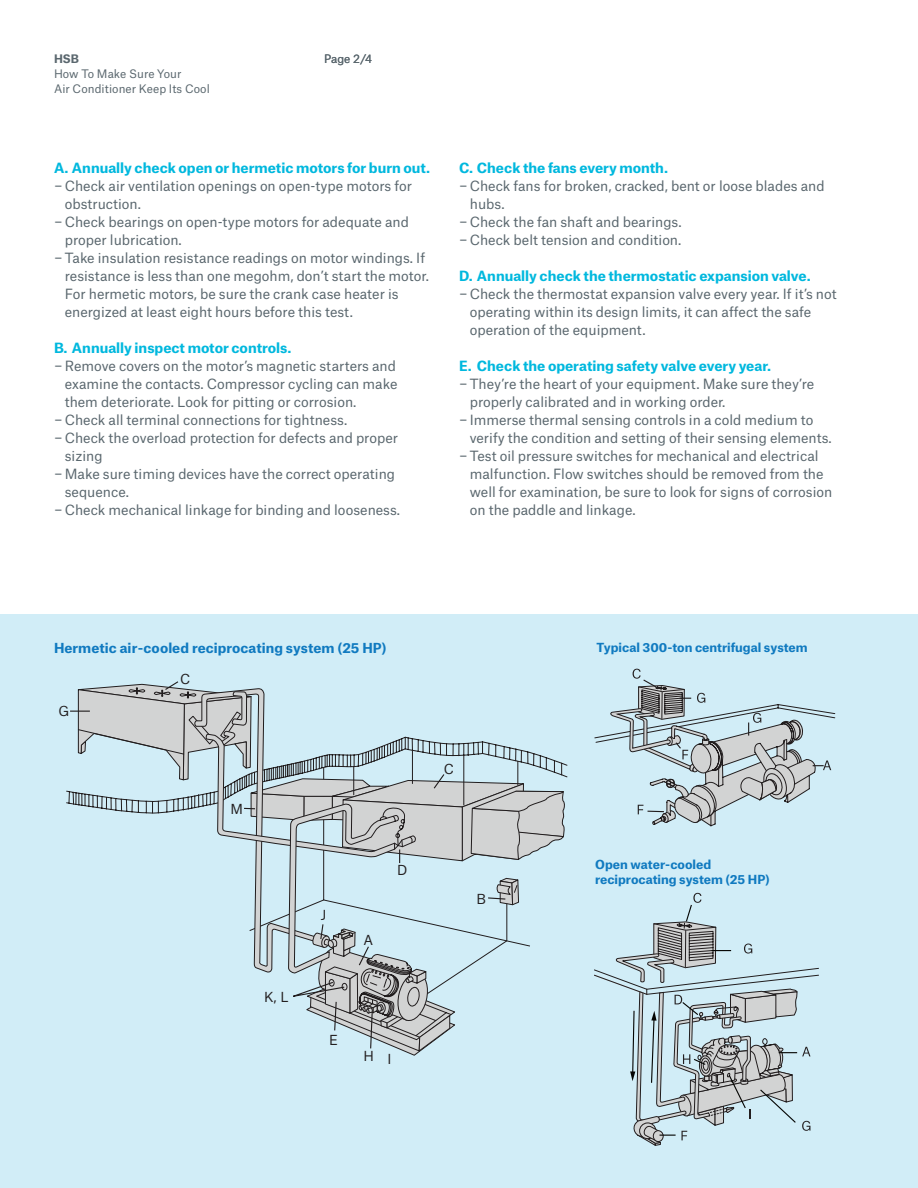
<style>
.page{position:relative;width:918px;height:1188px;background:#fff}
.page>*{position:absolute;margin:0;border:0;box-sizing:border-box;transform-origin:0 0}
.t1{font:13.5px/18px "Munich Re";color:#5a676e}
.HSB_9pt_Regular{font:700 13.5px "Munich Re";color:#00b8de}
.t2{font:700 13.2px "Munich Re";color:#107ac0}
.t3{font:13.2px "Munich Re";color:#231f20}
.t4{font:700 12px/14.4px "Munich Re";color:#107ac0}
.t5{font:11.25px/15px "Munich Re";letter-spacing:.005em;color:#5a676e}
.t6{font:700 11.25px "Munich Re";color:#5a676e}
</style>
<div class="page">
<div style="left:0;top:614px;width:918px;height:574px;background:#d1edf7"></div>
<svg style="left:66px;top:746px;width:501px;height:310px"></svg>
<svg style="left:69px;top:681px;width:438px;height:369px"></svg>
<svg style="left:594px;top:668px;width:242px;height:159px"></svg>
<svg style="left:594px;top:893px;width:225px;height:253px"></svg>
<p class="t6" style="left:54px;top:50px;width:27px">HSB</p>
<p class="t5" style="left:324px;top:50px;width:50px">Page 2/4</p>
<p class="t5" style="left:54px;top:65px;width:157px">How To Make Sure Your<br>Air Conditioner Keep Its Cool</p>
<p class="HSB_9pt_Regular" style="left:54px;top:157px;width:378px">A. Annually check open or hermetic motors for burn out.</p>
<p class="t1" style="left:65px;top:175px;width:349px;text-indent:-11px">− Check air ventilation openings on open-type motors for obstruction.</p>
<p class="t1" style="left:65px;top:211px;width:346px;text-indent:-11px">− Check bearings on open-type motors for adequate and proper lubrication.</p>
<p class="t1" style="left:65px;top:247px;width:366px;text-indent:-11px">− Take insulation resistance readings on motor windings. If resistance is less than one megohm, don’t start the motor.<br>For hermetic motors, be sure the crank case heater is energized at least eight hours before this test.</p>
<p class="HSB_9pt_Regular" style="left:54px;top:337px;width:239px">B. Annually inspect motor controls.</p>
<p class="t1" style="left:65px;top:355px;width:334px;text-align:justify;text-indent:-11px">− Remove covers on the motor’s magnetic starters and examine the contacts. Compressor cycling can make them deteriorate. Look for pitting or corrosion.</p>
<p class="t1" style="left:54px;top:409px;width:295px">− Check all terminal connections for tightness.</p>
<p class="t1" style="left:65px;top:427px;width:335px;text-indent:-11px">− Check the overload protection for defects and proper sizing</p>
<p class="t1" style="left:65px;top:463px;width:332px;text-indent:-11px">− Make sure timing devices have the correct operating sequence.</p>
<p class="t1" style="left:54px;top:499px;width:348px">− Check mechanical linkage for binding and looseness.</p>
<p class="HSB_9pt_Regular" style="left:459px;top:157px;width:211px">C. Check the fans every month.</p>
<p class="t1" style="left:470px;top:175px;width:356px;text-indent:-11px">− Check fans for broken, cracked, bent or loose blades and hubs.</p>
<p class="t1" style="left:459px;top:211px;width:224px">− Check the fan shaft and bearings.</p>
<p class="t1" style="left:459px;top:229px;width:224px">− Check belt tension and condition.</p>
<p class="HSB_9pt_Regular" style="left:459px;top:265px;width:353px">D. Annually check the thermostatic expansion valve.</p>
<p class="t1" style="left:470px;top:283px;width:368px;text-indent:-11px">− Check the thermostat expansion valve every year. If it’s not operating within its design limits, it can affect the safe operation of the equipment.</p>
<p class="HSB_9pt_Regular" style="left:459px;top:355px;width:314px">E. Check the operating safety valve every year.</p>
<p class="t1" style="left:470px;top:373px;width:346px;text-indent:-11px">− They’re the heart of your equipment. Make sure they’re properly calibrated and in working order.</p>
<p class="t1" style="left:470px;top:409px;width:364px;text-indent:-11px">− Immerse thermal sensing controls in a cold medium to verify the condition and setting of their sensing elements.</p>
<p class="t1" style="left:470px;top:445px;width:364px;text-indent:-11px">− Test oil pressure switches for mechanical and electrical malfunction. Flow switches should be removed from the well for examination, be sure to look for signs of corrosion on the paddle and linkage.</p>
<p class="t2" style="left:54px;top:637px;width:334px">Hermetic air-cooled reciprocating system (25 HP)</p>
<p class="t3" style="left:58px;top:701px;width:12px">G</p>
<p class="t3" style="left:180px;top:669px;width:12px">C</p>
<p class="t3" style="left:231px;top:798px;width:14px">M</p>
<p class="t3" style="left:264px;top:986px;width:26px">K, L</p>
<p class="t3" style="left:321px;top:905px;width:7px">J</p>
<p class="t3" style="left:364px;top:929px;width:11px">A</p>
<p class="t3" style="left:397px;top:860px;width:12px">D</p>
<p class="t3" style="left:329px;top:1029px;width:10px">E</p>
<p class="t3" style="left:364px;top:1047px;width:30px">H I</p>
<p class="t3" style="left:444px;top:759px;width:12px">C</p>
<p class="t3" style="left:477px;top:889px;width:11px">B</p>
<p class="t4" style="left:597px;top:639px;width:213px">Typical 300-ton centrifugal system</p>
<p class="t4" style="left:595px;top:856px;width:176px">Open water-cooled reciprocating system (25 HP)</p>
</div>
